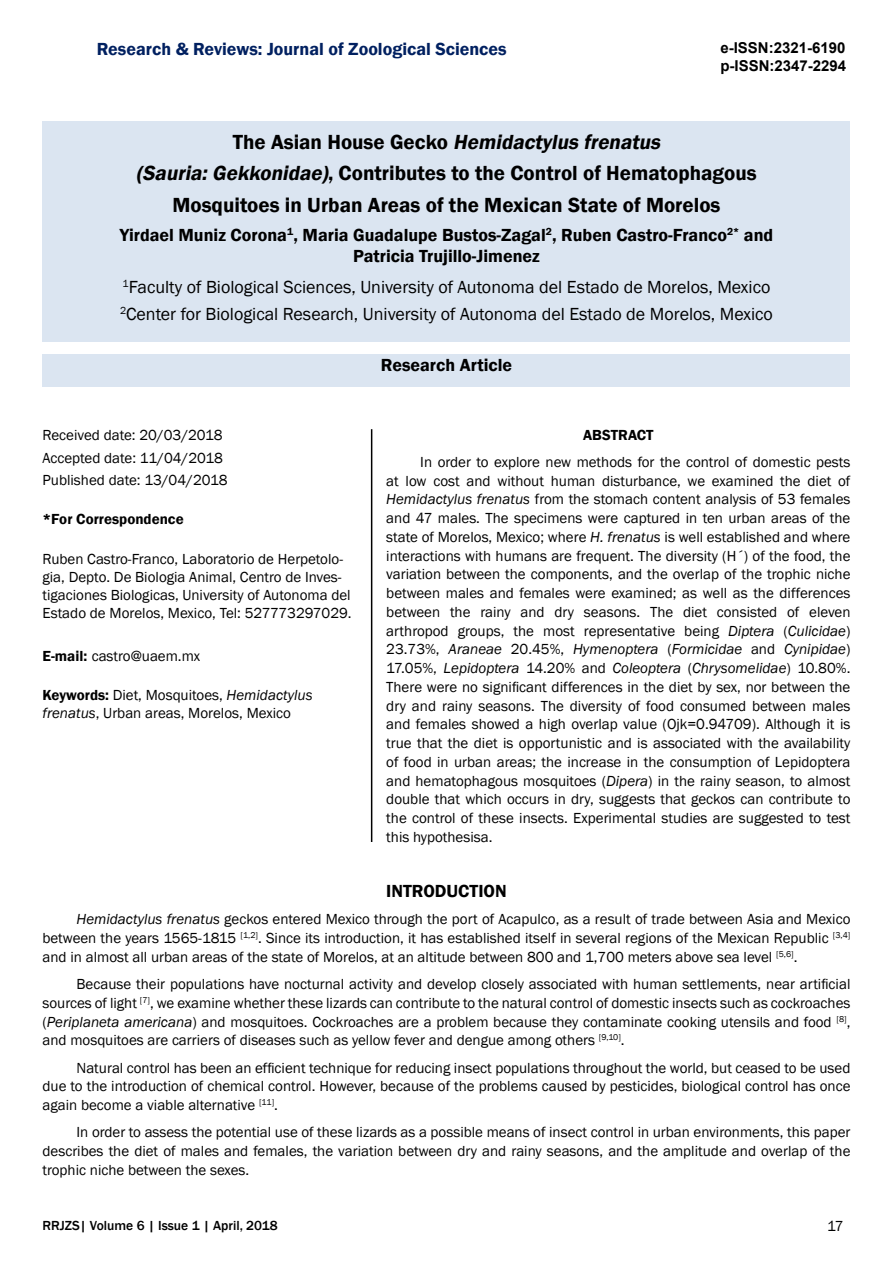
<style>
.page{position:relative;width:893px;height:1263px;background:#fff}
.page>*{position:absolute;margin:0;border:0;box-sizing:border-box;transform-origin:0 0}
.t1{font:600 21px/31.5px "Franklin Gothic";color:#000;text-align:center}
.t2{font:18px/27px "Franklin Gothic";color:#000}
.t3{font:600 18px/21px "Franklin Gothic";color:#000;text-align:center}
.t4{font:600 18px "Franklin Gothic";color:#002060}
.t5{font:15px/18.8px "Franklin Gothic";color:#000;text-align:justify}
.t6{font:700 15px/18px "Arial";color:#000}
.t7{font:600 15px "Franklin Gothic";color:#000}
.t8{font:500 13.5px "Franklin Gothic";color:#000}
.s1{font-style:italic}
.s2{font-weight:600}
</style>
<div class="page">
<div style="left:43px;top:121px;width:807px;height:221px;background:#dbe5f1"></div>
<div style="left:43px;top:354px;width:807px;height:33px;background:#dbe5f1"></div>
<hr style="left:371px;top:429px;width:1px;height:413px;background:#000">
<p class="t4" style="left:97px;top:38px;width:411px">Research &amp; Reviews: Journal of Zoological Sciences</p>
<p class="t6" style="left:720px;top:40px;width:127px">e-ISSN:2321-6190 p-ISSN:2347-2294</p>
<h1 class="t1" style="left:136px;top:126px;width:622px">T h e As i a n H o u s e G e c ko <span class="s1">Hemidactylus frenatus (Sauria:Gekkonidae)</span>, Contributes to the Control of Hematophagous<br>Mosquitoes in Urban Areas of the Mexican State of Morelos</h1>
<p class="t3" style="left:120px;top:225px;width:655px">Yirdael Muniz Corona<sup>1</sup>, Maria Guadalupe Bustos-Zagal<sup>2</sup>, Ruben Castro-Franco<sup>2*</sup> and<br>Patricia Trujillo-Jimenez</p>
<p class="t2" style="left:120px;top:274px;width:654px"><sup>1</sup>Faculty of Biological Sciences, University of Autonoma del Estado de Morelos, Mexico<br><sup>2</sup>Center for Biological Research, University of Autonoma del Estado de Morelos, Mexico</p>
<p class="t3" style="left:381px;top:355px;width:133px">Research Article</p>
<p class="t5" style="left:43px;top:424px;width:187px;line-height:22.5px;text-align:left">Received date: 20/03/2018<br>Accepted date: 11/04/2018<br>Published date: 13/04/2018</p>
<p class="t7" style="left:43px;top:510px;width:143px">*For Correspondence</p>
<p class="t5" style="left:43px;top:550px;width:311px;line-height:18px;text-align:left">Ruben Castro-Franco, Laboratorio de Herpetolo&shy;gia, Depto. De Biologia Animal, Centro de Inves&shy;tigaciones Biologicas, University of Autonoma del Estado de Morelos, Mexico, Tel: 527773297029.</p>
<p class="t5" style="left:43px;top:646px;width:159px"><span class="s2">E-mail:</span> castro@uaem.mx</p>
<p class="t5" style="left:43px;top:686px;width:272px;line-height:18px"><span class="s2">Keywords:</span> Diet, Mosquitoes, <span class="s1">Hemidactylus frenatus</span>, Urban areas, Morelos, Mexico</p>
<p class="t7" style="left:583px;top:425px;width:72px">ABSTRACT</p>
<p class="t5" style="left:386px;top:453px;width:466px;text-indent:34px">In order to explore new methods for the control of domestic pests at low cost and without human disturbance, we examined the diet of <span class="s1">Hemidactylus frenatus</span> from the stomach content analysis of 53 females and 47 males. The specimens were captured in ten urban areas of the state of Morelos, Mexico; where <span class="s1">H. frenatus</span> is well established and where interactions with humans are frequent. The diversity (H´) of the food, the variation between the components, and the overlap of the trophic niche between males and females were examined; as well as the differences between the rainy and dry seasons. The diet consisted of eleven arthropod groups, the most representative being <span class="s1">Diptera</span> (<span class="s1">Culicidae</span>)<br>23.73%, <span class="s1">Araneae</span> 20.45%, <span class="s1">Hymenoptera</span> (<span class="s1">Formicidae</span> and <span class="s1">Cynipidae</span>)<br>17.05%, <span class="s1">Lepidoptera</span> 14.20% and <span class="s1">Coleoptera</span> (<span class="s1">Chrysomelidae</span>) 10.80%.<br>There were no significant differences in the diet by sex, nor between the dry and rainy seasons. The diversity of food consumed between males and females showed a high overlap value (Ojk=0.94709). Although it is true that the diet is opportunistic and is associated with the availability of food in urban areas; the increase in the consumption of Lepidoptera and hematophagous mosquitoes (<span class="s1">Dipera</span>) in the rainy season, to almost double that which occurs in dry, suggests that geckos can contribute to the control of these insects. Experimental studies are suggested to test this hypothesisa.</p>
<p class="t3" style="left:386px;top:881px;width:122px">INTRODUCTION</p>
<p class="t5" style="left:43px;top:910px;width:809px;text-indent:34px"><span class="s1">Hemidactylus frenatus</span> geckos entered Mexico through the port of Acapulco, as a result of trade between Asia and Mexico between the years 1565-1815 <sup>[1,2]</sup>. Since its introduction, it has established itself in several regions of the Mexican Republic <sup>[3,4] </sup>and in almost all urban areas of the state of Morelos, at an altitude between 800 and 1,700 meters above sea level <sup>[5,6]</sup>.</p>
<p class="t5" style="left:43px;top:975px;width:809px;text-indent:34px">Because their populations have nocturnal activity and develop closely associated with human settlements, near artificial sources of light <sup>[7]</sup>, we examine whether these lizards can contribute to the natural control of domestic insects such as cockroaches (<span class="s1">Periplaneta americana</span>) and mosquitoes. Cockroaches are a problem because they contaminate cooking utensils and food <sup>[8]</sup>, and mosquitoes are carriers of diseases such as yellow fever and dengue among others <sup>[9,10]</sup>.</p>
<p class="t5" style="left:43px;top:1058px;width:809px;text-indent:34px">Natural control has been an efficient technique for reducing insect populations throughout the world, but ceased to be used due to the introduction of chemical control. However, because of the problems caused by pesticides, biological control has once again become a viable alternative <sup>[11]</sup>.</p>
<p class="t5" style="left:43px;top:1123px;width:809px;text-indent:34px">In order to assess the potential use of these lizards as a possible means of insect control in urban environments, this paper describes the diet of males and females, the variation between dry and rainy seasons, and the amplitude and overlap of the trophic niche between the sexes.</p>
<p class="t8" style="left:43px;top:1217px;width:237px">RRJZS| Volume 6 | Issue 1 | April, 2018</p>
<p class="t5" style="left:827px;top:1217px;width:18px">17</p>
</div>
